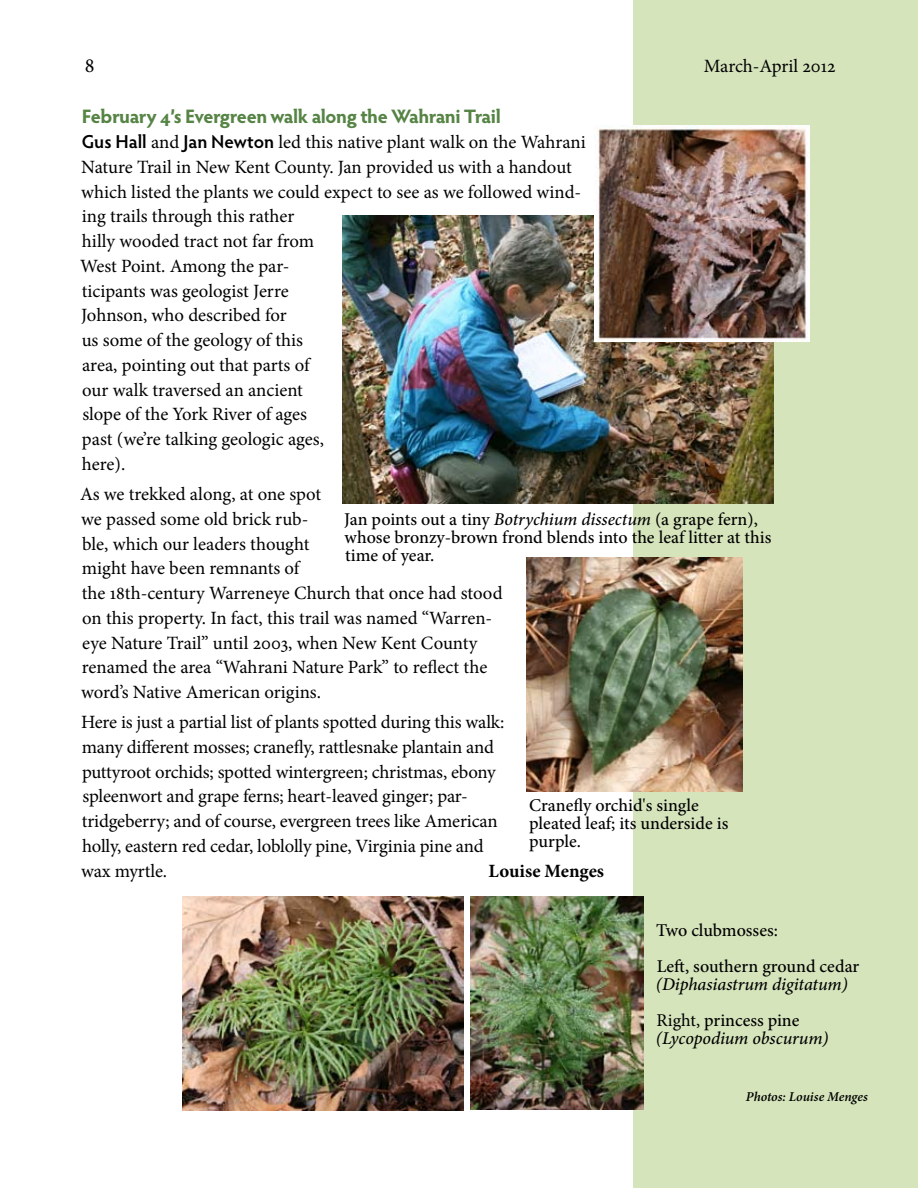
<style>
.page{position:relative;width:918px;height:1188px;background:#fff}
.page>*{position:absolute;margin:0;border:0;box-sizing:border-box;transform-origin:0 0}
.t1{font:21px "Minion Pro";color:#000}
.t2{font:700 19.5px "Hypatia Sans Pro";letter-spacing:-.025em;color:#568445}
.t3{font:18.75px/24.8px "Minion Pro";letter-spacing:-.005em;color:#000}
.t4{font:700 18.75px "Minion Pro";color:#000}
.t5{font:500 18px/18px "Minion Pro";color:#000}
.t6{font:italic 500 18px/36px "Minion Pro";letter-spacing:-.01em;color:#000}
.t7{font:italic 600 13.5px "Minion Pro";color:#000}
.s1{font-family:"Hypatia Sans Pro";font-weight:600}
.s2{font-style:italic}
.s3{font-weight:400;font-style:normal}
.s4{font-style:normal}
</style>
<div class="page">
<div style="left:634px;top:0;width:284px;height:1188px;background:#d5e4bb"></div>
<img style="left:342px;top:216px;width:432px;height:288px">
<img style="left:594px;top:126px;width:216px;height:216px">
<img style="left:527px;top:558px;width:215px;height:234px">
<img style="left:182px;top:896px;width:281px;height:215px">
<img style="left:470px;top:896px;width:173px;height:214px">
<p class="t1" style="left:85px;top:51px;width:11px">8</p>
<p class="t3" style="left:704px;top:54px;width:133px">March-April 2012</p>
<p class="t2" style="left:82px;top:103px;width:420px">February 4’s Evergreen walk along the Wahrani Trail</p>
<p class="t3" style="left:80px;top:130px;width:507px"><span class="s1">Gus Hall</span> and <span class="s1">Jan Newton</span> led this native plant walk on the Wahrani Nature Trail in New Kent County. Jan provided us with a handout which listed the plants we could expect to see as we followed wind&shy;ing trails through this rather<br>hilly wooded tract not far from<br>West Point. Among the par-<br>ticipants was geologist Jerre<br>Johnson, who described for<br>us some of the geology of this<br>area, pointing out that parts of<br>our walk traversed an ancient<br>slope of the York River of ages<br>past (we’re talking geologic ages,<br>here).</p>
<p class="t3" style="left:80px;top:482px;width:424px">As we trekked along, at one spot<br>we passed some old brick rub-<br>ble, which our leaders thought<br>might have been remnants of<br>the 18th-century Warreneye Church that once had stood on this property. In fact, this trail was named “Warren&shy;eye Nature Trail” until 2003, when New Kent County renamed the area “Wahrani Nature Park” to reflect the word’s Native American origins.</p>
<p class="t3" style="left:81px;top:710px;width:425px">Here is just a partial list of plants spotted during this walk: many different mosses; cranefly, rattlesnake plantain and puttyroot orchids; spotted wintergreen; christmas, ebony spleenwort and grape ferns; heart-leaved ginger; par&shy;tridgeberry; and of course, evergreen trees like American holly, eastern red cedar, loblolly pine, Virginia pine and wax myrtle.</p>
<p class="t5" style="left:344px;top:510px;width:429px">Jan points out a tiny <span class="s2">Botrychium dissectum</span> (a grape fern), whose bronzy-brown frond blends into the leaf litter at this time of year.</p>
<p class="t5" style="left:529px;top:796px;width:201px">Cranefly orchid's single pleated leaf; its underside is purple.</p>
<p class="t4" style="left:489px;top:858px;width:117px">Louise Menges</p>
<p class="t5" style="left:656px;top:912px;width:205px;line-height:36px">Two clubmosses:<br>Left, southern ground cedar</p>
<p class="t6" style="left:656px;top:966px;width:193px">(Diphasiastrum digitatum)<br><span class="s3">Right,</span> <span class="s4">princess pine</span></p>
<p class="t6" style="left:656px;top:1020px;width:174px">(Lycopodium obscurum)</p>
<p class="t7" style="left:746px;top:1088px;width:123px">Photos: Louise Menges</p>
</div>
